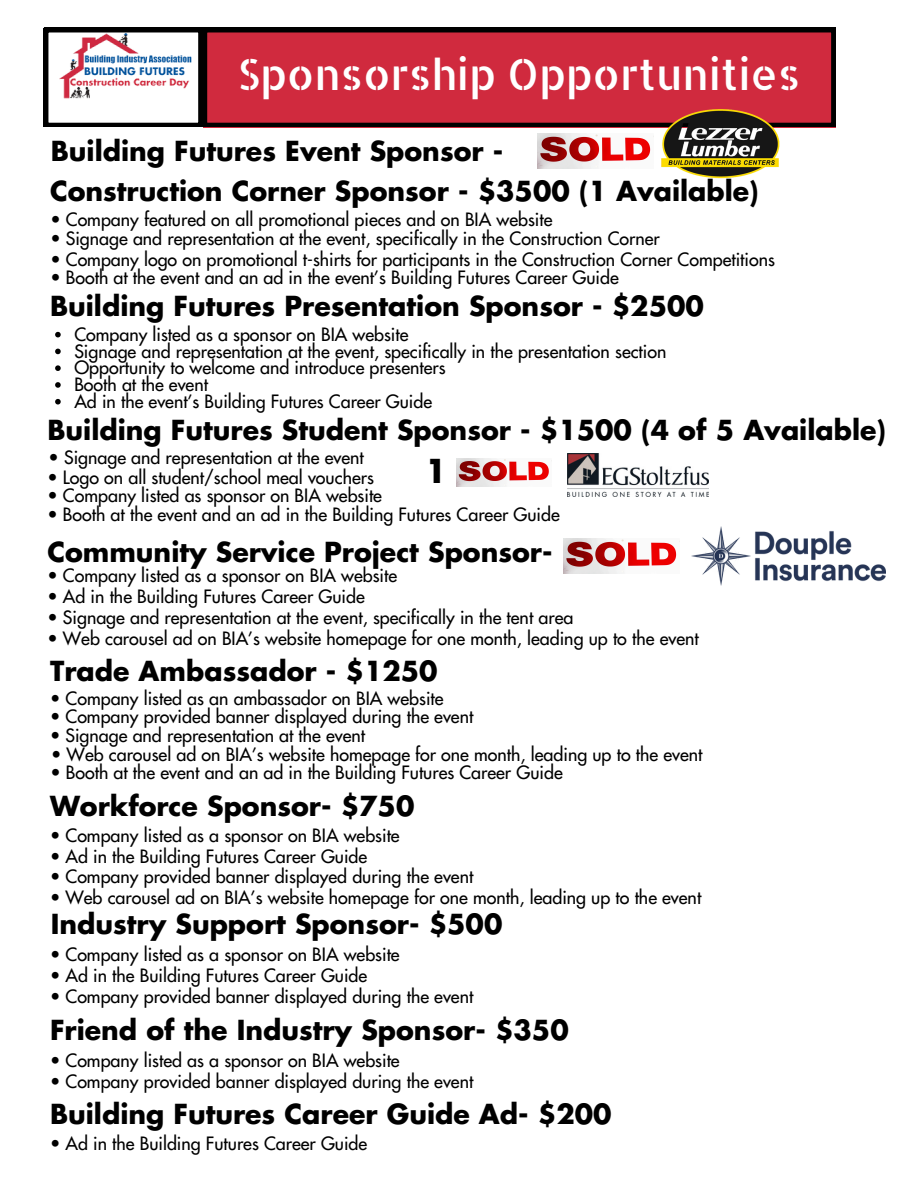
<style>
.page{position:relative;width:918px;height:1188px;background:#fff}
.page>*{position:absolute;margin:0;border:0;box-sizing:border-box;transform-origin:0 0}
.t1{font:42.75px "Allerta Stencil";color:#fff}
.t2{font:700 32.1px "Futura LT";color:#000}
.t3{font:700 26.85px "Futura LT";color:#000}
.t4{font:17.85px "Futura LT";color:#000}
</style>
<div class="page">
<img style="left:537px;top:134px;width:117px;height:35px">
<img style="left:563px;top:539px;width:114px;height:34px">
<img style="left:691px;top:526px;width:195px;height:59px">
<img style="left:568px;top:453px;width:140px;height:44px">
<img style="left:456px;top:458px;width:93px;height:28px">
<svg style="left:55px;top:332px;width:6px;height:5px"></svg>
<svg style="left:55px;top:349px;width:6px;height:5px"></svg>
<svg style="left:55px;top:365px;width:6px;height:6px"></svg>
<svg style="left:55px;top:382px;width:6px;height:6px"></svg>
<svg style="left:55px;top:399px;width:6px;height:6px"></svg>
<svg style="left:203px;top:28px;width:632px;height:99px;background:#bb2537"></svg>
<svg style="left:44px;top:28px;width:159px;height:99px"></svg>
<img style="left:655px;top:92px;width:131px;height:87px">
<p class="t1" style="left:237px;top:46px;width:565px">Sponsorship Opportunities</p>
<p class="t3" style="left:51px;top:133px;width:454px">Building Futures Event Sponsor -</p>
<p class="t3" style="left:50px;top:173px;width:710px">Construction Corner Sponsor - $3500 (1 Available)</p>
<p class="t4" style="left:50px;top:208px;width:504px">• Company featured on all promotional pieces and on BIA website</p>
<p class="t4" style="left:50px;top:226px;width:611px">• Signage and representation at the event, specifically in the Construction Corner</p>
<p class="t4" style="left:50px;top:266px;width:570px">• Booth at the event and an ad in the event’s Building Futures Career Guide</p>
<p class="t4" style="left:50px;top:247px;width:726px">• Company logo on promotional t-shirts for participants in the Construction Corner Competitions</p>
<h2 class="t3" style="left:50px;top:288px;width:656px">Building Futures Presentation Sponsor - $2500</h2>
<p class="t4" style="left:74px;top:323px;width:336px">Company listed as a sponsor on BIA website</p>
<p class="t4" style="left:74px;top:339px;width:594px">Signage and representation at the event, specifically in the presentation section</p>
<p class="t4" style="left:74px;top:356px;width:373px">Opportunity to welcome and introduce presenters</p>
<p class="t4" style="left:74px;top:373px;width:135px">Booth at the event</p>
<h2 class="t4" style="left:74px;top:390px;width:359px">Ad in the event’s Building Futures Career Guide</h2>
<p class="t3" style="left:47px;top:412px;width:840px">Building Futures Student Sponsor - $1500 (4 of 5 Available)</p>
<p class="t2" style="left:425px;top:450px;width:23px">1</p>
<p class="t4" style="left:49px;top:446px;width:317px">• Signage and representation at the event</p>
<p class="t4" style="left:47px;top:466px;width:328px">• Logo on all student/school meal vouchers</p>
<p class="t4" style="left:47px;top:503px;width:514px">• Booth at the event and an ad in the Building Futures Career Guide</p>
<h2 class="t4" style="left:47px;top:484px;width:336px">• Company listed as sponsor on BIA website</h2>
<p class="t3" style="left:47px;top:534px;width:507px">Community Service Project Sponsor-</p>
<h1 class="t4" style="left:47px;top:564px;width:351px">• Company listed as a sponsor on BIA website</h1>
<p class="t4" style="left:47px;top:606px;width:527px">• Signage and representation at the event, specifically in the tent area</p>
<h2 class="t4" style="left:47px;top:585px;width:319px">• Ad in the Building Futures Career Guide</h2>
<p class="t4" style="left:47px;top:626px;width:653px">• Web carousel ad on BIA’s website homepage for one month, leading up to the event</p>
<h2 class="t3" style="left:50px;top:653px;width:389px">Trade Ambassador - $1250</h2>
<p class="t4" style="left:50px;top:687px;width:395px">• Company listed as an ambassador on BIA website</p>
<p class="t4" style="left:50px;top:724px;width:317px">• Signage and representation at the event</p>
<p class="t4" style="left:50px;top:704px;width:425px">• Company provided banner displayed during the event</p>
<p class="t4" style="left:51px;top:743px;width:653px">• Web carousel ad on BIA’s website homepage for one month, leading up to the event</p>
<h2 class="t4" style="left:50px;top:761px;width:514px">• Booth at the event and an ad in the Building Futures Career Guide</h2>
<p class="t3" style="left:50px;top:788px;width:366px">Workforce Sponsor- $750</p>
<p class="t4" style="left:50px;top:824px;width:351px">• Company listed as a sponsor on BIA website</p>
<p class="t4" style="left:50px;top:865px;width:425px">• Company provided banner displayed during the event</p>
<p class="t4" style="left:50px;top:844px;width:319px">• Ad in the Building Futures Career Guide</p>
<h2 class="t4" style="left:50px;top:886px;width:653px">• Web carousel ad on BIA’s website homepage for one month, leading up to the event</h2>
<p class="t3" style="left:51px;top:906px;width:453px">Industry Support Sponsor- $500</p>
<p class="t4" style="left:50px;top:943px;width:351px">• Company listed as a sponsor on BIA website</p>
<p class="t4" style="left:50px;top:985px;width:425px">• Company provided banner displayed during the event</p>
<p class="t4" style="left:50px;top:964px;width:319px">• Ad in the Building Futures Career Guide</p>
<p class="t3" style="left:50px;top:1012px;width:520px">Friend of the Industry Sponsor- $350</p>
<p class="t4" style="left:50px;top:1048px;width:351px">• Company listed as a sponsor on BIA website</p>
<p class="t4" style="left:50px;top:1069px;width:425px">• Company provided banner displayed during the event</p>
<h2 class="t3" style="left:50px;top:1097px;width:563px">Building Futures Career Guide Ad- $200</h2>
<p class="t4" style="left:50px;top:1132px;width:319px">• Ad in the Building Futures Career Guide</p>
</div>
